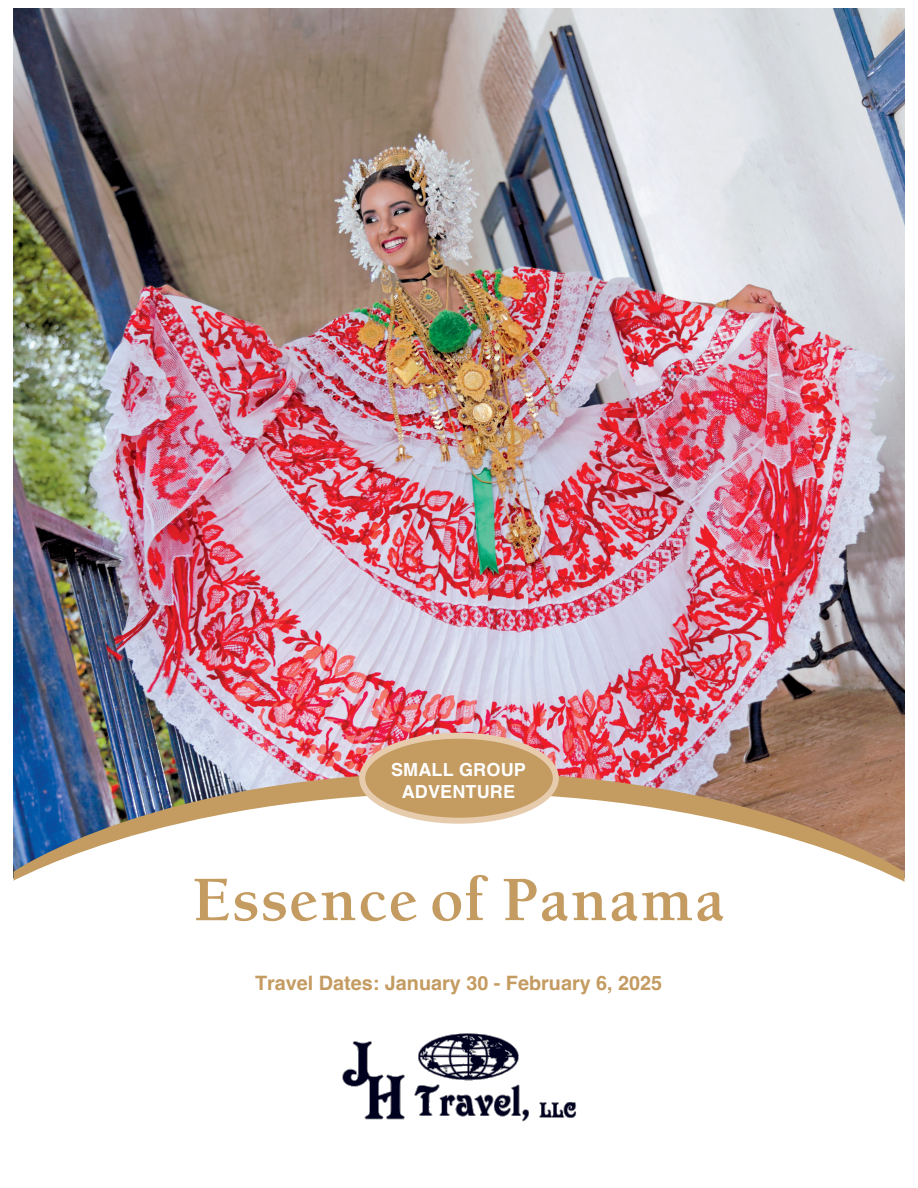
<style>
.page{position:relative;width:918px;height:1188px;background:#fff}
.page>*{position:absolute;margin:0;border:0;box-sizing:border-box;transform-origin:0 0}
.t1{font:700 57px "Berkeley Oldstyle";color:#c49b61}
.t2{font:700 19.8px "Helvetica";color:#c49b61}
.t3{font:700 18px "Helvetica";letter-spacing:.01em;color:#fff}
</style>
<div class="page">
<img style="left:14px;top:8px;width:890px;height:764px">
<img style="left:14px;top:772px;width:890px;height:21px">
<svg style="left:13px;top:793px;width:892px;height:89px"></svg>
<div style="left:362px;top:736px;width:194px;height:85px;background:#c49b61;border-radius:50%"></div>
<div style="left:359px;top:733px;width:200px;height:91px;border:6px solid #e6cbad;border-radius:50%"></div>
<img style="left:342px;top:1033px;width:234px;height:89px">
<p class="t3" style="left:391px;top:759px;width:136px">SMALL GROUP</p>
<p class="t3" style="left:402px;top:780px;width:115px">ADVENTURE</p>
<p class="t1" style="left:192px;top:865px;width:535px">Essence of Panama</p>
<p class="t2" style="left:255px;top:971px;width:409px">Travel Dates: January 30 - February 6, 2025</p>
</div>
